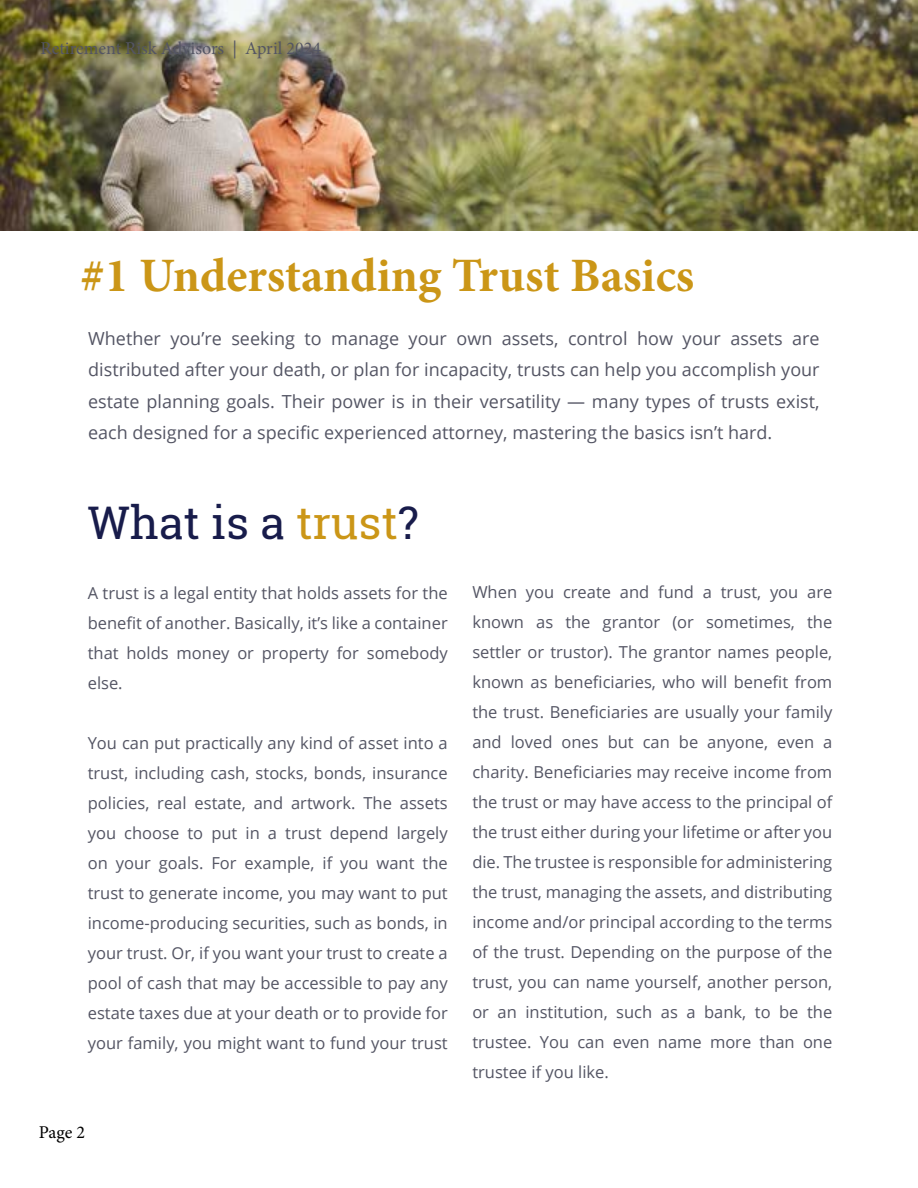
<style>
.page{position:relative;width:918px;height:1188px;background:#fff}
.page>*{position:absolute;margin:0;border:0;box-sizing:border-box;transform-origin:0 0}
.t1{font:700 48px "Minion Pro";color:#cb9617}
.t2{font:45px "Roboto Slab";color:#181c4b}
.t3{font:18px/31.5px "Open Sans";color:#545564;text-align:justify}
.t4{font:18px "Minion Pro";color:#545564}
.t5{font:18px "Minion Pro";color:#000}
.t6{font:16.5px/30px "Open Sans";color:#545564;text-align:justify}
.s1{color:#cb9617}
</style>
<div class="page">
<img style="left:0;top:0;width:918px;height:230px">
<p class="t4" style="left:40px;top:36px;width:282px">Retirement Risk Advisors | April 2024</p>
<h1 class="t1" style="left:81px;top:242px;width:615px">#1 Understanding Trust Basics</h1>
<p class="t3" style="left:88px;top:322px;width:733px">Whether you’re seeking to manage your own assets, control how your assets are distributed after your death, or plan for incapacity, trusts can help you accomplish your estate planning goals. Their power is in their versatility — many types of trusts exist, each designed for a specific experienced attorney, mastering the basics isn’t hard.</p>
<h2 class="t2" style="left:88px;top:491px;width:333px">What is a <span class="s1">trust</span>?</h2>
<p class="t6" style="left:88px;top:577px;width:362px">A trust is a legal entity that holds assets for the benefit of another. Basically, it’s like a container that holds money or property for somebody else.</p>
<p class="t6" style="left:88px;top:727px;width:362px">You can put practically any kind of asset into a trust, including cash, stocks, bonds, insurance policies, real estate, and artwork. The assets you choose to put in a trust depend largely on your goals. For example, if you want the trust to generate income, you may want to put income-producing securities, such as bonds, in your trust. Or, if you want your trust to create a pool of cash that may be accessible to pay any estate taxes due at your death or to provide for your family, you might want to fund your trust</p>
<p class="t5" style="left:39px;top:1121px;width:48px">Page 2</p>
<p class="t6" style="left:472px;top:577px;width:362px">When you create and fund a trust, you are known as the grantor (or sometimes, the settler or trustor). The grantor names people, known as beneficiaries, who will benefit from the trust. Beneficiaries are usually your family and loved ones but can be anyone, even a charity. Beneficiaries may receive income from the trust or may have access to the principal of the trust either during your lifetime or after you die. The trustee is responsible for administering the trust, managing the assets, and distributing income and/or principal according to the terms of the trust. Depending on the purpose of the trust, you can name yourself, another person, or an institution, such as a bank, to be the trustee. You can even name more than one trustee if you like.</p>
</div>
